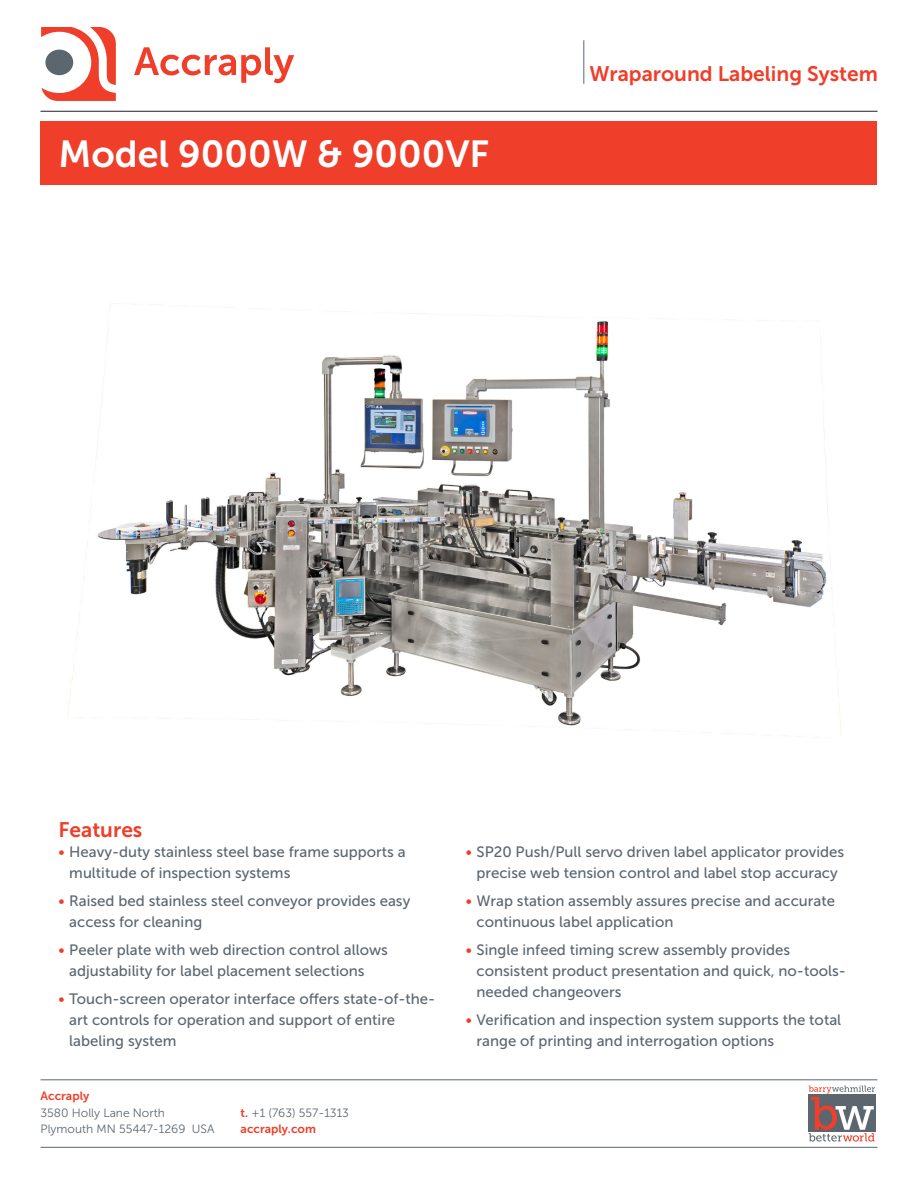
<style>
.page{position:relative;width:918px;height:1188px;background:#fff}
.page>*{position:absolute;margin:0;border:0;box-sizing:border-box;transform-origin:0 0}
.Page_1_Big_Header{font:37.5px "Museo Sans 700";color:#fff}
.Standing_Head{font:21px "Museo Sans 700";color:#ef3e29}
.t1{font:15px/21px "Museo Sans 500";color:#5c666f}
.t2{font:12px/16.5px "Museo Sans 300";color:#5c666f}
.t3{font:12px "Museo Sans 700";color:#ef3e29}
.s1{color:#ef3e29}
.s2{font-family:"Museo Sans 700";color:#ef3e29}
</style>
<div class="page">
<div style="left:40px;top:122px;width:838px;height:63px;background:#ef3e29"></div>
<hr style="left:40px;top:111px;width:838px;height:1px;background:#231f20">
<svg style="left:134px;top:47px;width:160px;height:36px"></svg>
<svg style="left:41px;top:27px;width:75px;height:74px"></svg>
<svg style="left:809px;top:1086px;width:66px;height:56px"></svg>
<hr style="left:40px;top:1147px;width:838px;height:1px;background:#5c666f">
<hr style="left:40px;top:1080px;width:838px;height:1px;background:#5c666f">
<hr style="left:583px;top:40px;width:1px;height:44px;background:#5c666f">
<img style="left:67px;top:303px;width:775px;height:435px">
<p class="Page_1_Big_Header" style="left:59px;top:133px;width:432px">Model 9000W &amp; 9000VF</p>
<p class="Standing_Head" style="left:589px;top:62px;width:290px">Wraparound Labeling System</p>
<h2 class="Standing_Head" style="left:58px;top:819px;width:85px">Features</h2>
<p class="t1" style="left:69px;top:842px;width:338px;text-indent:-11px"><span class="s1">•</span> Heavy-duty stainless steel base frame supports a multitude of inspection systems</p>
<p class="t1" style="left:69px;top:890px;width:343px;text-indent:-11px"><span class="s1">•</span> Raised bed stainless steel conveyor provides easy access for cleaning</p>
<p class="t1" style="left:69px;top:939px;width:320px;text-indent:-11px"><span class="s1">•</span> Peeler plate with web direction control allows adjustability for label placement selections</p>
<p class="t1" style="left:69px;top:988px;width:368px;text-indent:-11px"><span class="s1">•</span> Touch-screen operator interface offers state-of-the&shy;art controls for operation and support of entire labeling system</p>
<p class="t3" style="left:40px;top:1089px;width:50px">Accraply</p>
<p class="t2" style="left:40px;top:1104px;width:176px">3580 Holly Lane North<br>Plymouth MN 55447-1269 USA</p>
<p class="t2" style="left:241px;top:1104px;width:110px"><span class="s2">t.</span> +1 (763) 557-1313</p>
<p class="t3" style="left:241px;top:1122px;width:77px">accraply.com</p>
<p class="t1" style="left:466px;top:842px;width:380px;text-align:center"><span class="s1">•</span> SP20 Push/Pull servo driven label applicator provides precise web tension control and label stop accuracy</p>
<p class="t1" style="left:477px;top:890px;width:360px;text-indent:-11px"><span class="s1">•</span> Wrap station assembly assures precise and accurate continuous label application</p>
<p class="t1" style="left:477px;top:939px;width:371px;text-indent:-11px"><span class="s1">•</span> Single infeed timing screw assembly provides consistent product presentation and quick, no-tools&shy;needed changeovers</p>
<p class="t1" style="left:477px;top:1009px;width:366px;text-indent:-11px"><span class="s1">•</span> Verification and inspection system supports the total range of printing and interrogation options</p>
</div>
